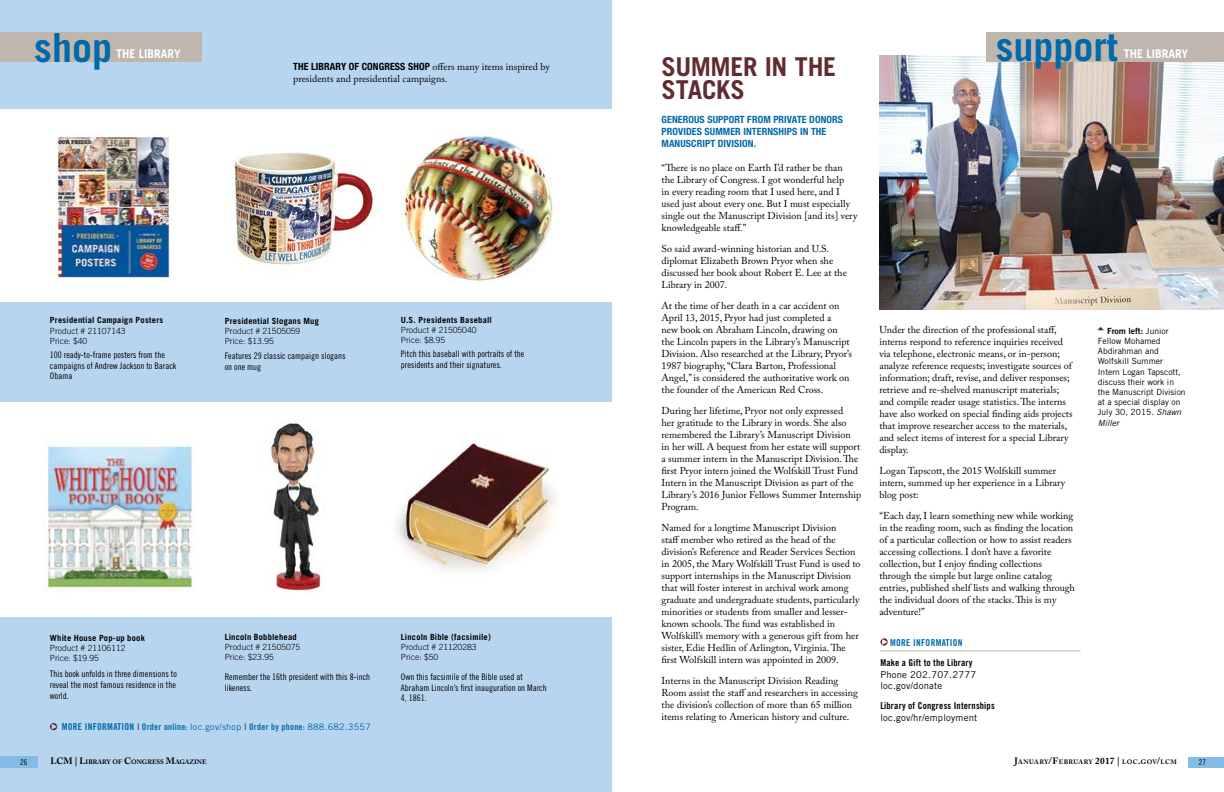
<style>
.page{position:relative;width:1224px;height:792px;background:#fff}
.page>*{position:absolute;margin:0;border:0;box-sizing:border-box;transform-origin:0 0}
.t1{font:700 40px "Trade Gothic";color:#0069aa}
.Headline-Dept{font:700 26px/23px "Trade Gothic";letter-spacing:-.015em;color:#612b2f}
.t2{font:700 12px "Trade Gothic";color:#fff}
.Text-Dept{font:10px/12px "Adobe Caslon Pro";color:#000}
.teaser{font:700 condensed 10px/12px "Helvetica Neue";letter-spacing:.01em;color:#0069aa}
.website-_more_info{font:9.5px/11.4px "Trade Gothic Bold Cond Twenty";letter-spacing:.02em;color:#000}
.More_Information{font:9.5px "Trade Gothic Bold Cond Twenty";letter-spacing:.03em;color:#0069aa}
.website-_more_info-2{font:9.5px "Trade Gothic";letter-spacing:.02em;color:#000}
.sidebar-text{font:9px/10.8px "Trade Gothic Cond Eighteen";color:#000}
.sidebar-text-2{font:9px "Trade Gothic Bold Cond Twenty";letter-spacing:.03em;color:#0069aa}
.photo_caption{font:8.5px/10.2px "Trade Gothic";color:#000}
.shop_text{font:300 8.5px "Trade Gothic";color:#000}
.shop_headline{font:700 8.5px "Trade Gothic";letter-spacing:.025em;color:#000}
.shop_headline-2{font:300 8.5px "Trade Gothic";color:#000}
.t3{font:8px "Trade Gothic Cond Eighteen";color:#000}
.t4{font:700 6.5px "Adobe Caslon Pro";letter-spacing:.055em;color:#000}
.t5{font:700 6.5px "Adobe Caslon Pro";letter-spacing:.01em;color:#000}
.s1{font-family:"Helvetica Neue";font-weight:700;font-stretch:condensed}
.s2{font-size:9.5px}
.s3{color:#414042}
.s4{font-family:"Trade Gothic"}
.s5{font-family:"Trade Gothic Bold Two"}
.s6{font-style:italic}
.s7{font-size:9.2px}
</style>
<div class="page">
<img style="left:879px;top:56px;width:345px;height:254px">
<div style="left:0;top:0;width:612px;height:792px;background:#b8d5f0"></div>
<div style="left:0;top:109px;width:612px;height:193px;background:#fff"></div>
<div style="left:0;top:402px;width:612px;height:215px;background:#fff"></div>
<img style="left:43px;top:443px;width:151px;height:146px">
<img style="left:269px;top:421px;width:56px;height:170px">
<img style="left:397px;top:440px;width:159px;height:133px">
<img style="left:56px;top:131px;width:115px;height:151px">
<img style="left:401px;top:130px;width:152px;height:154px">
<div style="left:987px;top:32px;width:237px;height:30px;background:#bfb6ad"></div>
<div style="left:0;top:32px;width:201px;height:30px;background:#bfb6ad"></div>
<img style="left:232px;top:152px;width:146px;height:119px">
<svg style="left:50px;top:723px;width:7px;height:7px"></svg>
<hr style="left:880px;top:651px;width:201px;height:1px;background:#bfb6ad">
<svg style="left:880px;top:638px;width:8px;height:8px"></svg>
<svg style="left:1097px;top:327px;width:7px;height:3px"></svg>
<div style="left:0;top:757px;width:38px;height:11px;background:#83bce6"></div>
<div style="left:1188px;top:757px;width:36px;height:10px;background:#83bce6"></div>
<p class="t1" style="left:34px;top:23px;width:79px">shop</p>
<p class="t2" style="left:116px;top:47px;width:66px">THE LIBRARY</p>
<p class="Text-Dept" style="left:293px;top:61px;width:258px"><span class="s1">THE LIBRARY OF CONGRESS SHOP</span> offers many items inspired by presidents and presidential campaigns.</p>
<p class="shop_headline" style="left:50px;top:315px;width:115px">Presidential Campaign Posters</p>
<p class="shop_headline-2" style="left:50px;top:326px;width:77px">Product # 21107143</p>
<p class="shop_text" style="left:50px;top:336px;width:39px">Price: $40</p>
<p class="shop_headline" style="left:225px;top:315px;width:96px">Presidential Slogans Mug</p>
<p class="shop_text" style="left:225px;top:326px;width:77px">Product # 21505059</p>
<p class="shop_text" style="left:225px;top:336px;width:51px">Price: $13.95</p>
<p class="shop_headline" style="left:401px;top:314px;width:93px">U.S. Presidents Baseball</p>
<p class="shop_text" style="left:401px;top:325px;width:77px">Product # 21505040</p>
<p class="shop_text" style="left:401px;top:335px;width:46px">Price: $8.95</p>
<p class="sidebar-text" style="left:50px;top:349px;width:128px">100 ready-to-frame posters from the campaigns of Andrew Jackson to Barack<br>Obama</p>
<p class="sidebar-text" style="left:225px;top:351px;width:122px">Features 29 classic campaign slogans on one mug</p>
<p class="sidebar-text" style="left:401px;top:348px;width:125px">Pitch this baseball with portraits of the presidents and their signatures.</p>
<p class="shop_headline" style="left:50px;top:633px;width:97px">White House Pop-up book</p>
<p class="shop_text" style="left:50px;top:643px;width:77px">Product # 21106112</p>
<p class="shop_text" style="left:50px;top:653px;width:51px">Price: $19.95</p>
<p class="shop_headline" style="left:225px;top:632px;width:74px">Lincoln Bobblehead</p>
<p class="shop_text" style="left:225px;top:642px;width:77px">Product # 21505075</p>
<p class="shop_text" style="left:225px;top:652px;width:51px">Price: $23.95</p>
<p class="shop_headline" style="left:401px;top:632px;width:91px">Lincoln Bible (facsimile)</p>
<p class="shop_text" style="left:401px;top:642px;width:77px">Product # 21120283</p>
<p class="shop_text" style="left:401px;top:652px;width:39px">Price: $50</p>
<p class="sidebar-text" style="left:50px;top:668px;width:128px;text-align:justify">This book unfolds in three dimensions to reveal the most famous residence in the world.</p>
<p class="sidebar-text" style="left:225px;top:671px;width:147px">Remember the 16th president with this 8-inch likeness.</p>
<p class="sidebar-text" style="left:401px;top:671px;width:147px">Own this facsimile of the Bible used at<br>Abraham Lincoln’s first inauguration on March<br>4, 1861.</p>
<p class="sidebar-text-2" style="left:62px;top:721px;width:311px"><span class="s2">MORE INFORMATION</span> <span class="s3">|</span> Order online: <span class="s4">loc.gov/shop</span> <span class="s3">|</span> Order by phone: <span class="s4">888.682.3557</span></p>
<p class="Headline-Dept" style="left:662px;top:55px;width:176px">SUMMER IN THE<br>STACKS</p>
<p class="teaser" style="left:662px;top:113px;width:183px">GENEROUS SUPPORT FROM PRIVATE DONORS<br>PROVIDES SUMMER INTERNSHIPS IN THE<br>MANUSCRIPT DIVISION.</p>
<p class="Text-Dept" style="left:662px;top:162px;width:198px">“There is no place on Earth I’d rather be than the Library of Congress. I got wonderful help<br>in every reading room that I used here, and I used just about every one. But I must especially single out the Manuscript Division [and its] very knowledgeable staff.”</p>
<p class="Text-Dept" style="left:662px;top:243px;width:187px">So said award-winning historian and U.S. diplomat Elizabeth Brown Pryor when she discussed her book about Robert E. Lee at the Library in 2007.</p>
<p class="Text-Dept" style="left:662px;top:300px;width:192px">At the time of her death in a car accident on April 13, 2015, Pryor had just completed a<br>new book on Abraham Lincoln, drawing on the Lincoln papers in the Library’s Manuscript Division. Also researched at the Library, Pryor’s 1987 biography, “Clara Barton, Professional Angel,” is considered the authoritative work on the founder of the American Red Cross.</p>
<p class="Text-Dept" style="left:662px;top:405px;width:201px">During her lifetime, Pryor not only expressed<br>her gratitude to the Library in words. She also remembered the Library’s Manuscript Division in her will. A bequest from her estate will support a summer intern in the Manuscript Division. The first Pryor intern joined the Wolfskill Trust Fund Intern in the Manuscript Division as part of the Library’s 2016 Junior Fellows Summer Internship Program.</p>
<p class="Text-Dept" style="left:662px;top:522px;width:201px">Named for a longtime Manuscript Division<br>staff member who retired as the head of the division’s Reference and Reader Services Section in 2005, the Mary Wolfskill Trust Fund is used to support internships in the Manuscript Division that will foster interest in archival work among graduate and undergraduate students, particularly minorities or students from smaller and lesser&shy;known schools. The fund was established in Wolfskill’s memory with a generous gift from her sister, Edie Hedlin of Arlington, Virginia. The first Wolfskill intern was appointed in 2009.</p>
<p class="Text-Dept" style="left:662px;top:675px;width:198px">Interns in the Manuscript Division Reading Room assist the staff and researchers in accessing the division’s collection of more than 65 million items relating to American history and culture.</p>
<p class="t1" style="left:996px;top:22px;width:124px">support</p>
<p class="t2" style="left:1124px;top:46px;width:66px">THE LIBRARY</p>
<p class="Text-Dept" style="left:879px;top:324px;width:195px">Under the direction of the professional staff, interns respond to reference inquiries received via telephone, electronic means, or in-person; analyze reference requests; investigate sources of information; draft, revise, and deliver responses; retrieve and re-shelved manuscript materials; and compile reader usage statistics. The interns have also worked on special finding aids projects that improve researcher access to the materials, and select items of interest for a special Library display.</p>
<p class="Text-Dept" style="left:879px;top:465px;width:188px">Logan Tapscott, the 2015 Wolfskill summer intern, summed up her experience in a Library blog post:</p>
<p class="Text-Dept" style="left:879px;top:510px;width:197px">“Each day, I learn something new while working in the reading room, such as finding the location of a particular collection or how to assist readers accessing collections. I don’t have a favorite collection, but I enjoy finding collections through the simple but large online catalog entries, published shelf lists and walking through the individual doors of the stacks. This is my adventure!”</p>
<p class="More_Information" style="left:890px;top:636px;width:74px">MORE INFORMATION</p>
<p class="website-_more_info" style="left:880px;top:657px;width:97px">Make a Gift to the Library<br><span class="s4">Phone 202.707.2777</span></p>
<p class="website-_more_info-2" style="left:880px;top:680px;width:63px">loc.gov/donate</p>
<p class="website-_more_info" style="left:880px;top:700px;width:116px">Library of Congress Internships <span class="s4">loc.gov/hr/employment</span></p>
<p class="photo_caption" style="left:1098px;top:325px;width:89px;text-indent:9px"><span class="s5">From left:</span> Junior<br>Fellow Mohamed<br>Abdirahman and<br>Wolfskill Summer<br>Intern Logan Tapscott, discuss their work in the Manuscript Division at a special display on<br>July 30, 2015. <span class="s6">Shawn<br>Miller</span></p>
<p class="t3" style="left:20px;top:758px;width:9px">26</p>
<p class="t5" style="left:50px;top:757px;width:158px"><span class="s7">LCM | L</span>IBRARY OF <span class="s7">C</span>ONGRESS <span class="s7">M</span>AGAZINE</p>
<p class="t4" style="left:1014px;top:757px;width:164px"><span class="s7">J</span>ANUARY<span class="s7">/F</span>EBRUARY <span class="s7">2017 |</span> LOC<span class="s7">.</span>GOV<span class="s7">/</span>LCM</p>
<p class="t3" style="left:1199px;top:758px;width:9px">27</p>
</div>
